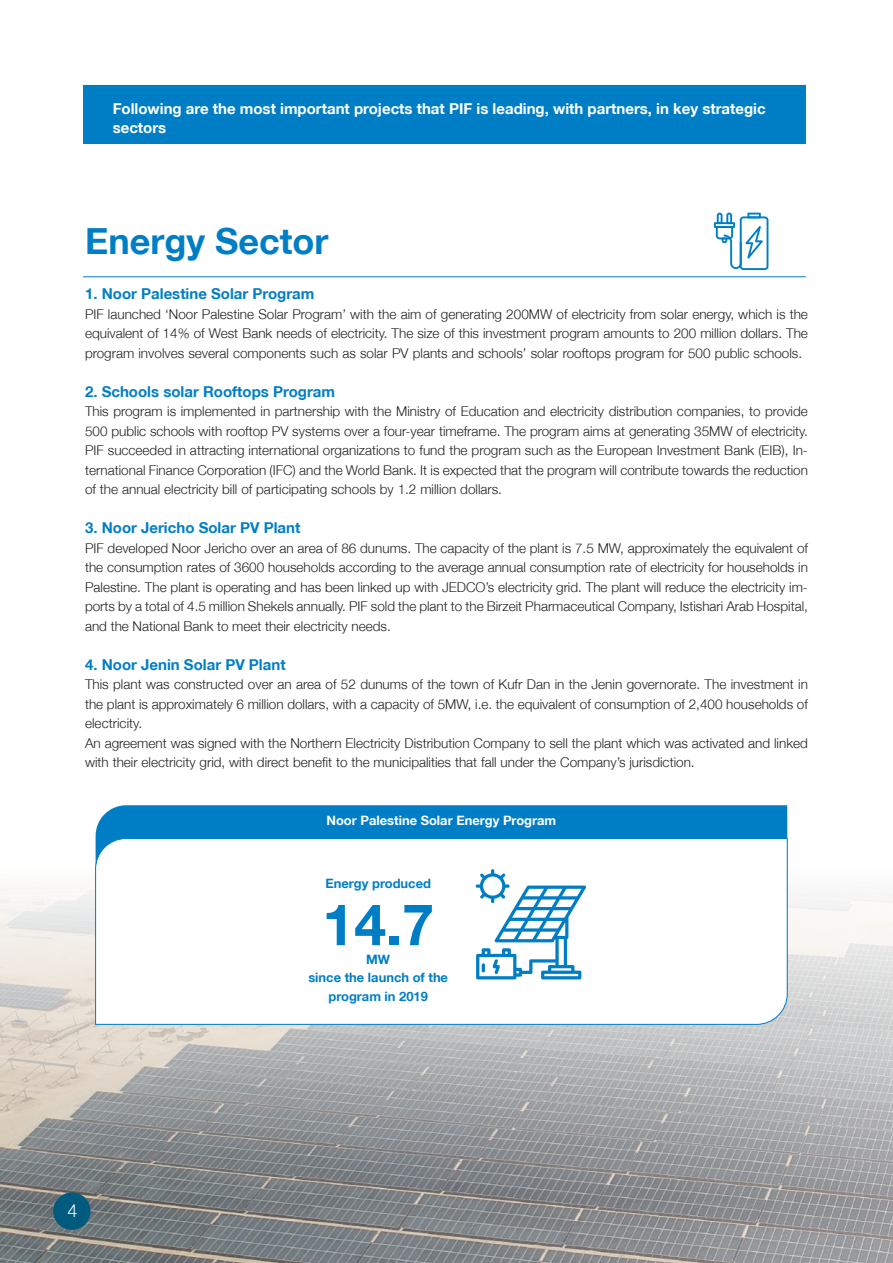
<style>
.page{position:relative;width:893px;height:1263px;background:#fff}
.page>*{position:absolute;margin:0;border:0;box-sizing:border-box;transform-origin:0 0}
.t1{font:700 57.45px "Helvetica Neue LT Arabic";color:#007ec5}
.t2{font:700 36px "Helvetica Neue LT Arabic";color:#007ec5}
.t3{font:300 18px "Helvetica Neue LT Arabic";color:#fff}
.t4{font:700 15px "Helvetica Neue LT Arabic";color:#007ec5}
.t5{font:700 15px/19.5px "Helvetica Neue LT Arabic";color:#fff}
.t6{font:300 13.5px/19.5px "Helvetica Neue LT Arabic";color:#231f20;text-align:justify}
.t7{font:700 12.9px/18.6px "Helvetica Neue LT Arabic";color:#007ec5;text-align:center}
.t8{font:700 12.9px "Helvetica Neue LT Arabic";color:#fff}
</style>
<div class="page">
<img style="left:0;top:888px;width:893px;height:375px">
<hr style="left:83px;top:276px;width:723px;height:1px;background:#007dc6">
<svg style="left:714px;top:213px;width:54px;height:57px"></svg>
<div style="left:83px;top:85px;width:723px;height:59px;background:#007ec5"></div>
<div style="left:96px;top:805px;width:691px;height:33px;background:#007ec5"></div>
<svg style="left:95px;top:838px;width:693px;height:187px"></svg>
<svg style="left:475px;top:868px;width:111px;height:111px"></svg>
<div style="left:53px;top:1192px;width:38px;height:38px;background:#005b7f;border-radius:50%"></div>
<p class="t5" style="left:113px;top:99px;width:654px">Following are the most important projects that PIF is leading, with partners, in key strategic sectors</p>
<h2 class="t2" style="left:85px;top:221px;width:245px">Energy Sector</h2>
<p class="t4" style="left:85px;top:285px;width:231px">1. Noor Palestine Solar Program</p>
<p class="t6" style="left:85px;top:304px;width:724px">PIF launched ‘Noor Palestine Solar Program’ with the aim of generating 200MW of electricity from solar energy, which is the equivalent of 14% of West Bank needs of electricity. The size of this investment program amounts to 200 million dollars. The program involves several components such as solar PV plants and schools’ solar rooftops program for 500 public schools.</p>
<p class="t4" style="left:85px;top:383px;width:251px">2. Schools solar Rooftops Program</p>
<p class="t6" style="left:85px;top:402px;width:724px">This program is implemented in partnership with the Ministry of Education and electricity distribution companies, to provide 500 public schools with rooftop PV systems over a four-year timeframe. The program aims at generating 35MW of electricity.<br>PIF succeeded in attracting international organizations to fund the program such as the European Investment Bank (EIB), In&shy;ternational Finance Corporation (IFC) and the World Bank. It is expected that the program will contribute towards the reduction of the annual electricity bill of participating schools by 1.2 million dollars.</p>
<p class="t4" style="left:85px;top:519px;width:217px">3. Noor Jericho Solar PV Plant</p>
<p class="t6" style="left:85px;top:538px;width:724px">PIF developed Noor Jericho over an area of 86 dunums. The capacity of the plant is 7.5 MW, approximately the equivalent of the consumption rates of 3600 households according to the average annual consumption rate of electricity for households in Palestine. The plant is operating and has been linked up with JEDCO’s electricity grid. The plant will reduce the electricity im&shy;ports by a total of 4.5 million Shekels annually. PIF sold the plant to the Birzeit Pharmaceutical Company, Istishari Arab Hospital, and the National Bank to meet their electricity needs.</p>
<p class="t4" style="left:85px;top:656px;width:202px">4. Noor Jenin Solar PV Plant</p>
<p class="t6" style="left:85px;top:675px;width:724px;text-align:left">This plant was constructed over an area of 52 dunums of the town of Kufr Dan in the Jenin governorate. The investment in the plant is approximately 6 million dollars, with a capacity of 5MW, i.e. the equivalent of consumption of 2,400 households of electricity.<br>An agreement was signed with the Northern Electricity Distribution Company to sell the plant which was activated and linked with their electricity grid, with direct benefit to the municipalities that fall under the Company’s jurisdiction.</p>
<p class="t8" style="left:326px;top:813px;width:231px">Noor Palestine Solar Energy Program</p>
<p class="t7" style="left:325px;top:874px;width:107px">Energy produced</p>
<h1 class="t1" style="left:322px;top:892px;width:113px">14.7</h1>
<p class="t7" style="left:308px;top:950px;width:141px">MW<br>since the launch of the program in 2019</p>
<h3 class="t3" style="left:67px;top:1200px;width:12px">4</h3>
</div>
